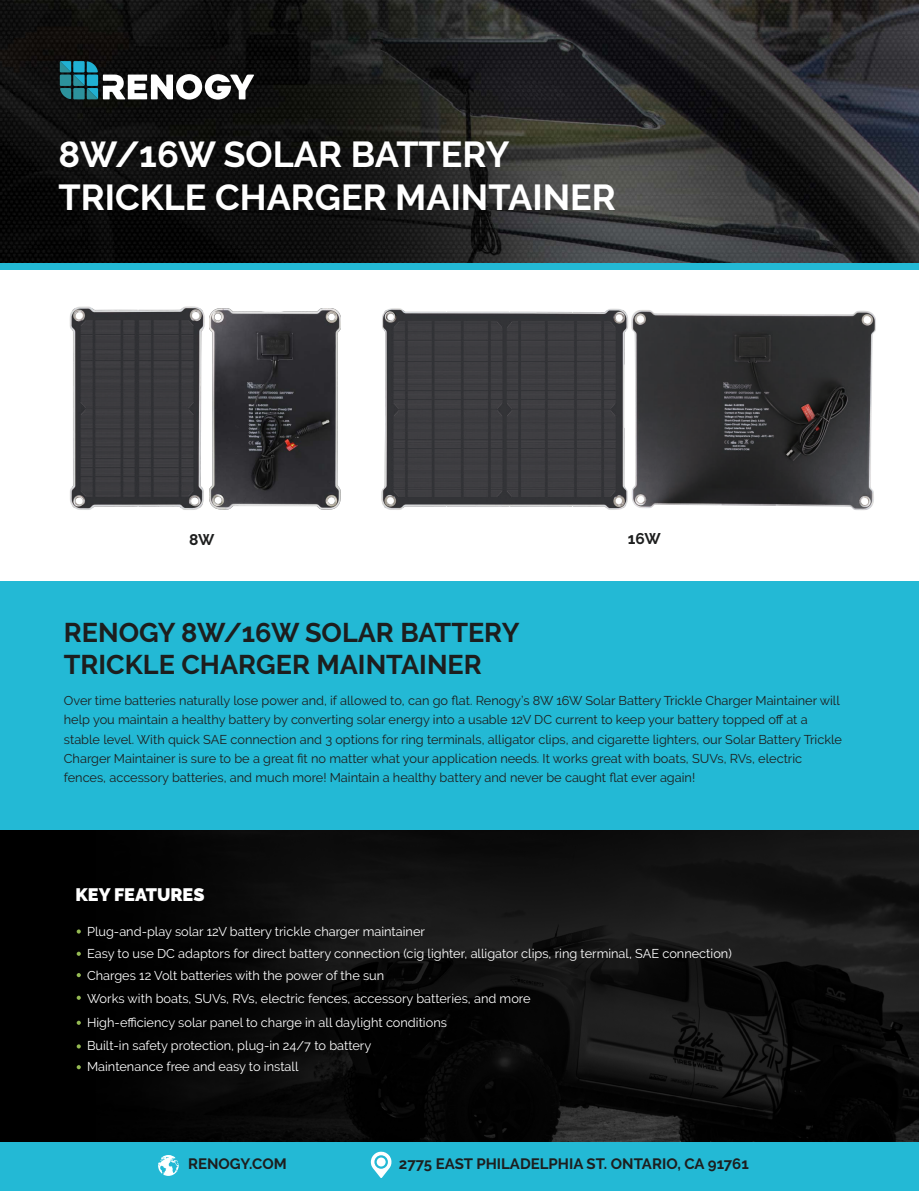
<style>
.page{position:relative;width:919px;height:1191px;background:#fff}
.page>*{position:absolute;margin:0;border:0;box-sizing:border-box;transform-origin:0 0}
.t1{font:700 36px/43.2px "Raleway";color:#fff}
.t2{font:700 27px/32.4px "Raleway";color:#1d1e1e}
.t3{font:900 18px "Raleway";color:#fff}
.t4{font:700 15.45px "Raleway";color:#1d1e1e}
.t5{font:700 15px "Raleway";color:#1d1e1e}
.t6{font:12.75px/19.2px "Raleway";color:#1d1e1e}
.t7{font:12.75px/22.2px "Raleway";color:#fff}
</style>
<div class="page">
<img style="left:0;top:0;width:918px;height:264px">
<div style="left:0;top:1141px;width:918px;height:50px;background:#23b9d5"></div>
<div style="left:0;top:264px;width:918px;height:6px;background:#23b9d5"></div>
<svg style="left:158px;top:1155px;width:21px;height:20px"></svg>
<svg style="left:371px;top:1151px;width:21px;height:27px"></svg>
<div style="left:376px;top:1157px;width:9px;height:9px;background:#fff;border-radius:50%"></div>
<hr style="left:918px;top:1141px;width:1px;height:50px;background:#23b9d5">
<div style="left:0;top:580px;width:918px;height:251px;background:#23b9d5"></div>
<img style="left:0;top:831px;width:918px;height:310px">
<svg style="left:77px;top:929px;width:4px;height:4px"></svg>
<svg style="left:77px;top:951px;width:4px;height:4px"></svg>
<svg style="left:77px;top:973px;width:4px;height:4px"></svg>
<svg style="left:77px;top:995px;width:4px;height:4px"></svg>
<svg style="left:77px;top:1020px;width:4px;height:4px"></svg>
<svg style="left:77px;top:1044px;width:4px;height:4px"></svg>
<svg style="left:77px;top:1065px;width:4px;height:4px"></svg>
<svg style="left:60px;top:61px;width:194px;height:39px"></svg>
<img style="left:69px;top:306px;width:136px;height:204px">
<img style="left:381px;top:308px;width:236px;height:202px">
<img style="left:617px;top:309px;width:259px;height:201px">
<img style="left:209px;top:308px;width:132px;height:202px">
<h1 class="t1" style="left:59px;top:133px;width:558px">8W/16W SOLAR BATTERY<br>TRICKLE CHARGER MAINTAINER</h1>
<p class="t4" style="left:189px;top:530px;width:27px">8W</p>
<p class="t4" style="left:627px;top:530px;width:35px">16W</p>
<h2 class="t2" style="left:64px;top:616px;width:457px">RENOGY 8W/16W SOLAR BATTERY<br>TRICKLE CHARGER MAINTAINER</h2>
<p class="t6" style="left:64px;top:691px;width:779px">Over time batteries naturally lose power and, if allowed to, can go flat. Renogy’s 8W 16W Solar Battery Trickle Charger Maintainer will help you maintain a healthy battery by converting solar energy into a usable 12V DC current to keep your battery topped off at a stable level. With quick SAE connection and 3 options for ring terminals, alligator clips, and cigarette lighters, our Solar Battery Trickle Charger Maintainer is sure to be a great fit no matter what your application needs. It works great with boats, SUVs, RVs, electric fences, accessory batteries, and much more! Maintain a healthy battery and never be caught flat ever again!</p>
<h3 class="t3" style="left:76px;top:884px;width:130px">KEY FEATURES</h3>
<p class="t7" style="left:87px;top:920px;width:339px">Plug-and-play solar 12V battery trickle charger maintainer</p>
<p class="t7" style="left:87px;top:964px;width:445px">Charges 12 Volt batteries with the power of the sun<br>Works with boats, SUVs, RVs, electric fences, accessory batteries, and more</p>
<p class="t7" style="left:87px;top:1011px;width:361px">High-efficiency solar panel to charge in all daylight conditions</p>
<p class="t7" style="left:87px;top:942px;width:646px">Easy to use DC adaptors for direct battery connection (cig lighter, alligator clips, ring terminal, SAE connection)</p>
<p class="t7" style="left:87px;top:1034px;width:286px">Built-in safety protection, plug-in 24/7 to battery</p>
<p class="t7" style="left:87px;top:1055px;width:213px">Maintenance free and easy to install</p>
<p class="t5" style="left:188px;top:1155px;width:100px">RENOGY.COM</p>
<p class="t5" style="left:399px;top:1155px;width:351px">2775 EAST PHILADELPHIA ST. ONTARIO, CA 91761</p>
</div>
